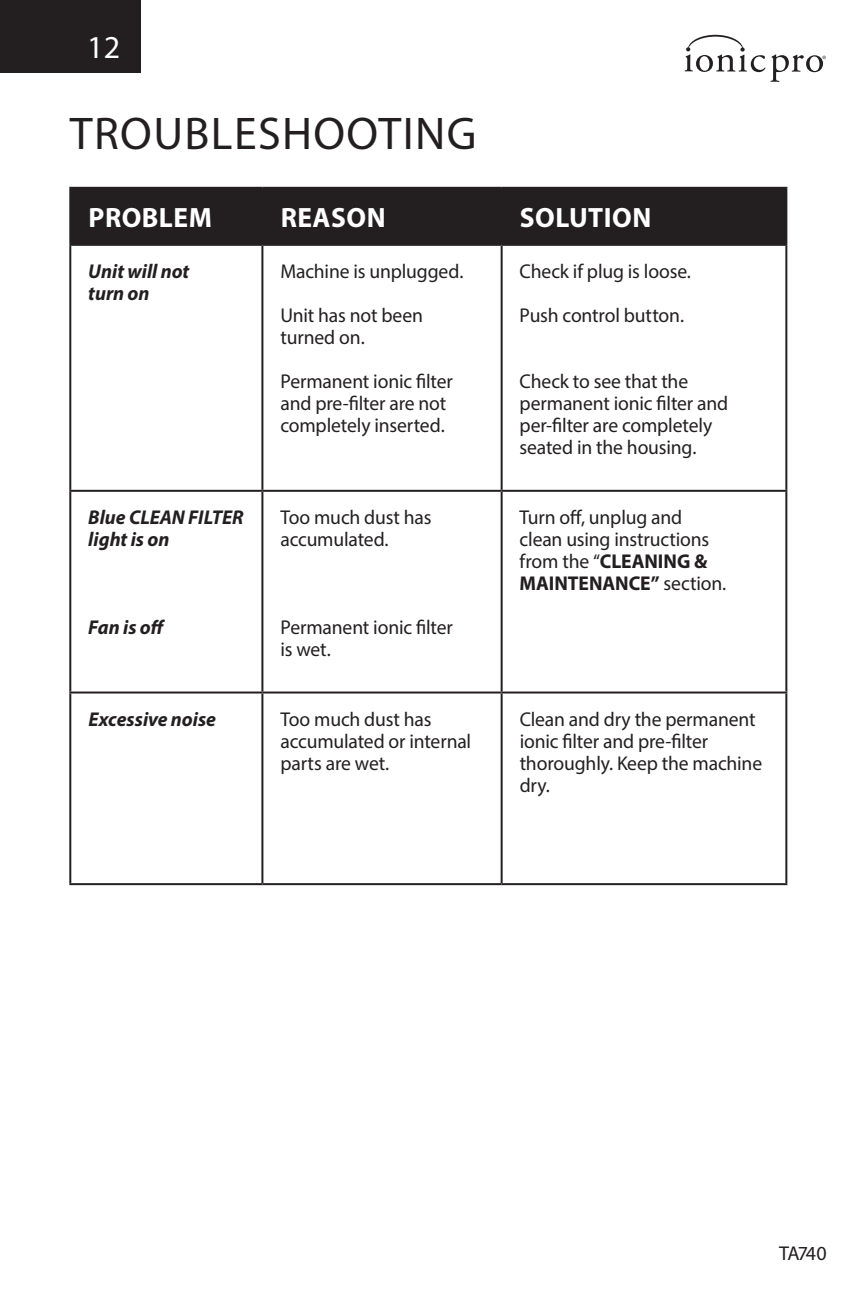
<style>
.page{position:relative;width:864px;height:1298px;background:#fff}
.page>*{position:absolute;margin:0;border:0;box-sizing:border-box;transform-origin:0 0}
.t1{font:46px "Myriad Pro";letter-spacing:.03em;color:#231f20}
.t2{font:32px "Myriad Pro";color:#fff}
.t3{font:700 28px "Myriad Pro";letter-spacing:.02em;color:#fff}
.t4{font:20px/22px "Myriad Pro";letter-spacing:-.01em;color:#231f20}
.t5{font:italic 700 20px/22px "Myriad Pro";color:#231f20}
.s1{font-weight:700}
</style>
<div class="page">
<div style="left:0;top:0;width:141px;height:73px;background:#231f20"></div>
<svg style="left:684px;top:35px;width:141px;height:47px"></svg>
<div style="left:71px;top:189px;width:714px;height:55px;background:#231f20"></div>
<hr style="left:69px;top:187px;width:193px;height:2px;background:#231f20">
<hr style="left:69px;top:189px;width:2px;height:55px;background:#231f20">
<hr style="left:262px;top:187px;width:239px;height:2px;background:#231f20">
<hr style="left:261px;top:189px;width:2px;height:55px;background:#231f20">
<hr style="left:501px;top:187px;width:286px;height:2px;background:#231f20">
<hr style="left:500px;top:189px;width:2px;height:55px;background:#231f20">
<hr style="left:785px;top:189px;width:2px;height:55px;background:#231f20">
<hr style="left:69px;top:244px;width:193px;height:2px;background:#231f20">
<hr style="left:69px;top:246px;width:2px;height:244px;background:#231f20">
<hr style="left:262px;top:244px;width:239px;height:2px;background:#231f20">
<hr style="left:261px;top:246px;width:2px;height:244px;background:#231f20">
<hr style="left:501px;top:244px;width:286px;height:2px;background:#231f20">
<hr style="left:500px;top:246px;width:2px;height:244px;background:#231f20">
<hr style="left:785px;top:246px;width:2px;height:244px;background:#231f20">
<hr style="left:69px;top:490px;width:193px;height:2px;background:#231f20">
<hr style="left:69px;top:492px;width:2px;height:199px;background:#231f20">
<hr style="left:262px;top:490px;width:239px;height:2px;background:#231f20">
<hr style="left:261px;top:492px;width:2px;height:199px;background:#231f20">
<hr style="left:501px;top:490px;width:286px;height:2px;background:#231f20">
<hr style="left:500px;top:492px;width:2px;height:199px;background:#231f20">
<hr style="left:785px;top:492px;width:2px;height:199px;background:#231f20">
<hr style="left:69px;top:691px;width:193px;height:2px;background:#231f20">
<hr style="left:69px;top:693px;width:2px;height:190px;background:#231f20">
<hr style="left:262px;top:691px;width:239px;height:2px;background:#231f20">
<hr style="left:261px;top:693px;width:2px;height:190px;background:#231f20">
<hr style="left:501px;top:691px;width:286px;height:2px;background:#231f20">
<hr style="left:500px;top:693px;width:2px;height:190px;background:#231f20">
<hr style="left:785px;top:693px;width:2px;height:190px;background:#231f20">
<hr style="left:69px;top:883px;width:193px;height:2px;background:#231f20">
<hr style="left:262px;top:883px;width:239px;height:2px;background:#231f20">
<hr style="left:501px;top:883px;width:286px;height:2px;background:#231f20">
<h2 class="t2" style="left:87px;top:27px;width:34px">12</h2>
<h1 class="t1" style="left:70px;top:105px;width:408px">TROUBLESHOOTING</h1>
<h3 class="t3" style="left:89px;top:199px;width:125px">PROBLEM</h3>
<h3 class="t3" style="left:281px;top:199px;width:106px">REASON</h3>
<h3 class="t3" style="left:520px;top:199px;width:133px">SOLUTION</h3>
<p class="t5" style="left:88px;top:259px;width:103px">Unit will not turn on</p>
<p class="t4" style="left:280px;top:260px;width:184px">Machine is unplugged.</p>
<p class="t4" style="left:280px;top:304px;width:144px">Unit has not been turned on.</p>
<p class="t4" style="left:280px;top:370px;width:174px">Permanent ionic filter and pre-filter are not completely inserted.</p>
<p class="t4" style="left:519px;top:249px;width:173px;line-height:44px">Check if plug is loose.<br>Push control button.</p>
<p class="t4" style="left:519px;top:370px;width:210px">Check to see that the permanent ionic filter and per-filter are completely seated in the housing.</p>
<p class="t5" style="left:88px;top:505px;width:157px">Blue CLEAN FILTER light is on</p>
<p class="t5" style="left:88px;top:615px;width:78px">Fan is off</p>
<p class="t4" style="left:280px;top:506px;width:152px">Too much dust has accumulated.</p>
<p class="t4" style="left:280px;top:616px;width:174px">Permanent ionic filter is wet.</p>
<p class="t4" style="left:519px;top:506px;width:208px">Turn off, unplug and clean using instructions from the “<span class="s1">CLEANING &amp;<br>MAINTENANCE”</span> section.</p>
<p class="t5" style="left:88px;top:707px;width:129px">Excessive noise</p>
<p class="t4" style="left:280px;top:707px;width:192px">Too much dust has accumulated or internal parts are wet.</p>
<p class="t4" style="left:519px;top:707px;width:244px">Clean and dry the permanent ionic filter and pre-filter thoroughly. Keep the machine dry.</p>
<p class="t4" style="left:779px;top:1242px;width:49px">TA740</p>
</div>
